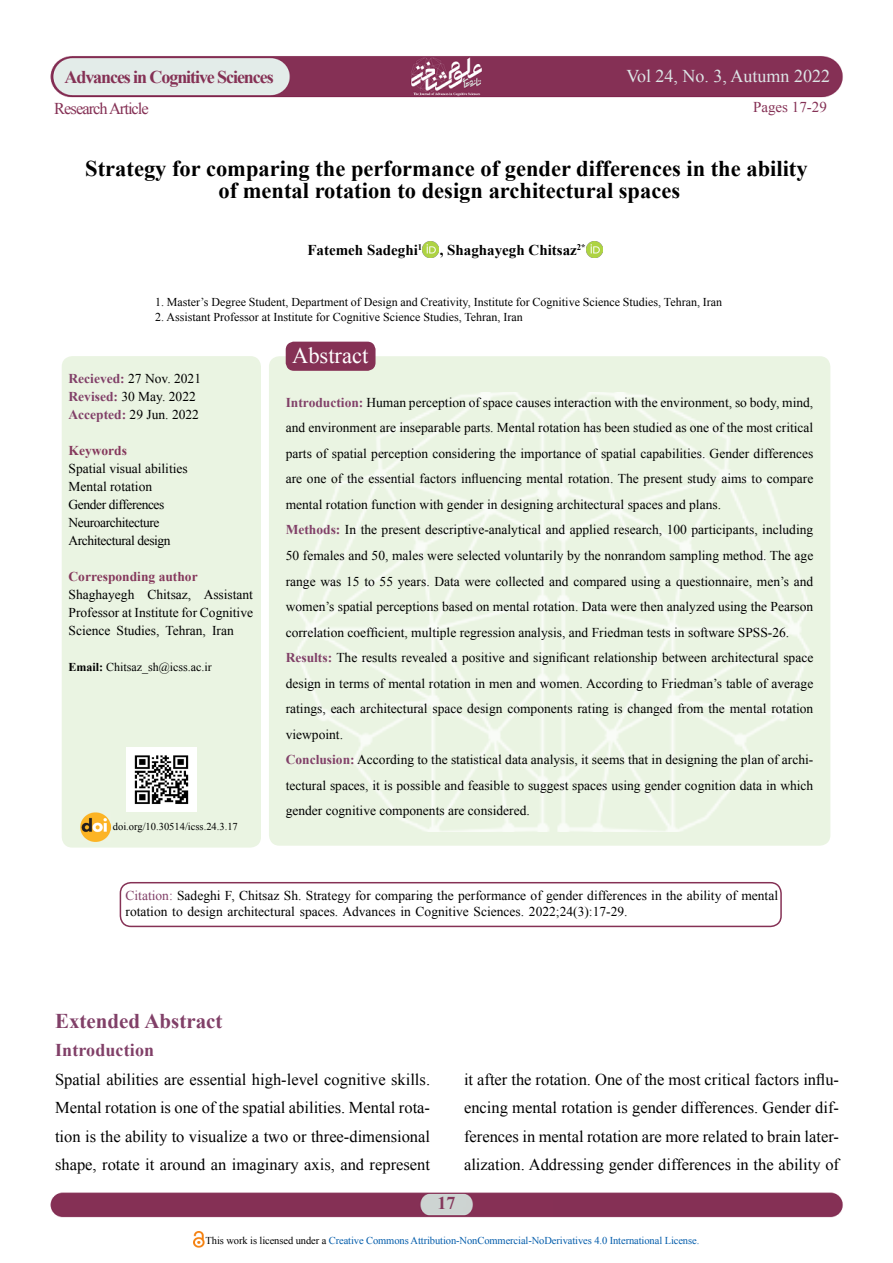
<style>
.page{position:relative;width:893px;height:1263px;background:#fff}
.page>*{position:absolute;margin:0;border:0;box-sizing:border-box;transform-origin:0 0}
.t1{font:700 22.5px/22.5px "Times New Roman";color:#000;text-align:center}
.t2{font:22.5px "Times New Roman";color:#fff}
.t3{font:700 21px "Times New Roman";color:#814068}
.t4{font:700 18px "Times New Roman";letter-spacing:-.06em;color:#853155}
.t5{font:18px "Times New Roman";color:#dde5e6}
.t6{font:700 18px "Times New Roman";letter-spacing:.005em;color:#814068}
.t7{font:700 18px "Times New Roman";color:#85385c}
.t8{font:16.5px "Times New Roman";color:#000}
.t9{font:16.5px "Times New Roman";letter-spacing:-.06em;color:#853155}
.t10{font:700 15px "Times New Roman";color:#000}
.t11{font:15px "Times New Roman";color:#853155}
.t12{font:13.5px/25.5px "Times New Roman";color:#000}
.t13{font:13.5px/18px "Times New Roman";letter-spacing:-.03em;color:#000}
.t14{font:700 13.5px "Times New Roman";color:#85385c}
.t15{font:12px "Times New Roman";color:#000}
.t16{font:10.5px "Times New Roman";letter-spacing:-.01em;color:#005baa}
.t17{font:10.5px "Times New Roman";color:#000}
.t18{font:700 8.7px "Times New Roman";color:#000}
.s1{font-weight:700;color:#814068}
.s2{font-weight:700}
.s3{color:#814068}
.s4{color:#000}
</style>
<div class="page">
<img style="left:50px;top:56px;width:793px;height:1190px">
<div style="left:269px;top:356px;width:561px;height:490px;background:#eaf4e2;border-radius:11px"></div>
<img style="left:296px;top:393px;width:514px;height:439px">
<div style="left:62px;top:356px;width:199px;height:491px;background:#eaf4e2;border-radius:11px"></div>
<div style="left:286px;top:342px;width:89px;height:28px;background:#853155;border-radius:8px"></div>
<div style="left:286px;top:342px;width:90px;height:29px;border:2px solid #853155;border-radius:8px"></div>
<img style="left:80px;top:812px;width:30px;height:30px">
<img style="left:127px;top:747px;width:69px;height:64px">
<div style="left:120px;top:882px;width:662px;height:45px;border:2px solid #853155;border-radius:11px"></div>
<img style="left:194px;top:1231px;width:10px;height:17px">
<img style="left:586px;top:241px;width:16px;height:17px">
<img style="left:422px;top:241px;width:17px;height:17px">
<h3 class="t4" style="left:65px;top:64px;width:211px">Advances in Cognitive Sciences</h3>
<p class="t9" style="left:54px;top:97px;width:96px">ResearchArticle</p>
<h3 class="t5" style="left:626px;top:64px;width:205px">Vol 24, No. 3, Autumn 2022</h3>
<p class="t11" style="left:753px;top:97px;width:75px">Pages 17-29</p>
<h1 class="t1" style="left:85px;top:156px;width:724px">Strategy for comparing the performance of gender differences in the ability of mental rotation to design architectural spaces</h1>
<p class="t18" style="left:418px;top:241px;width:6px">1</p>
<p class="t10" style="left:307px;top:239px;width:112px">Fatemeh Sadeghi</p>
<p class="t18" style="left:577px;top:241px;width:10px">*2</p>
<p class="t10" style="left:440px;top:239px;width:139px">, Shaghayegh Chitsaz</p>
<p class="t15" style="left:155px;top:294px;width:569px">1. Master s’ Degree Student, Department of Design and Creativity, Institute for Cognitive Science Studies, Tehran, Iran</p>
<p class="t15" style="left:155px;top:309px;width:369px">2. Assistant Professor at Institute for Cognitive Science Studies, Tehran, Iran</p>
<p class="t12" style="left:69px;top:369px;width:134px;line-height:18px"><span class="s1">Recieved:</span> 27 Nov. 2021<br><span class="s1">Revised:</span> 30 May. 2022<br><span class="s1">Accepted:</span> 29 Jun. 2022</p>
<p class="t14" style="left:69px;top:441px;width:60px">Keywords</p>
<p class="t13" style="left:69px;top:459px;width:121px">Spatial visual abilities<br>Mental rotation<br>Gender differences<br>Neuroarchitecture<br>Architectural design</p>
<p class="t14" style="left:69px;top:567px;width:131px">Corresponding author</p>
<p class="t12" style="left:69px;top:581px;width:67px">Shaghayegh</p>
<p class="t12" style="left:69px;top:599px;width:186px">Professor at Institute for Cognitive</p>
<p class="t12" style="left:212px;top:617px;width:23px">Iran</p>
<p class="t12" style="left:148px;top:581px;width:45px">Chitsaz,</p>
<p class="t12" style="left:204px;top:581px;width:51px">Assistant</p>
<p class="t12" style="left:69px;top:617px;width:43px">Science</p>
<p class="t15" style="left:69px;top:658px;width:145px"><span class="s2">Email:</span> Chitsaz_sh@icss.ac i r.</p>
<p class="t12" style="left:117px;top:617px;width:91px">Studies, Tehran,</p>
<p class="t17" style="left:113px;top:820px;width:126px">doi.org/10.30514/icss.24.3.17</p>
<h1 class="t2" style="left:292px;top:340px;width:78px">Abstract</h1>
<p class="t12" style="left:286px;top:389px;width:529px"><span class="s1">Introduction:</span> Human perception of space causes interaction with the environment so, body, mind, and environment are inseparable parts. Mental rotation has been studied as one of the most critical parts of spatial perception considering the importance of spatial capabilities. Gender differences are one of the essential factors influencing mental rotation. The present study aims to compare mental rotation function with gender in designing architectural spaces and plans.<br><span class="s1">Methods:</span> In the present descriptive-analytical and applied research, 100 participants, including 50 females and 50, males were selected voluntarily by the nonrandom sampling method. The age range was 15 to 55 years. Data were collected and compared using a questionnaire, men s’ and women s’ spatial perceptions based on mental rotation. Data were then analyzed using the Pearson correlation coefficient, multiple regression analysis, and Friedman tests in software SPSS-26.<br><span class="s1">Results:</span> The results revealed a positive and significant relationship between architectural space design in terms of mental rotation in men and women. According to Friedman s’ table of average ratings, each architectural space design components rating is changed from the mental rotation viewpoint.</p>
<p class="t12" style="left:286px;top:772px;width:529px">tectural spaces isit, possible and feasible to suggest spaces using gender cognition data in which</p>
<p class="t12" style="left:286px;top:746px;width:529px"><span class="s1">Conclusion:</span> According to the statistical data analysis it, seems that in designing the plan of archi-</p>
<p class="t12" style="left:286px;top:797px;width:246px">gender cognitive components are considered.</p>
<p class="t12" style="left:126px;top:887px;width:654px;line-height:16.2px"><span class="s3">Citation:</span> Sadeghi ,F Chitsaz Sh. Strategy for comparing the performance of gender differences in the ability of mental rotation to design architectural spaces. Advances in Cognitive Sciences. 2022;24 (3) :17-29.</p>
<h2 class="t3" style="left:55px;top:1006px;width:169px">Extended Abstract</h2>
<h3 class="t6" style="left:55px;top:1038px;width:101px">Introduction</h3>
<p class="t8" style="left:55px;top:1068px;width:377px">Spatial abilities are essential high-level cognitive skills.</p>
<p class="t8" style="left:55px;top:1097px;width:377px">Mental rotation is one of the spatial abilities. Mental rota-</p>
<p class="t8" style="left:55px;top:1125px;width:377px">tion is the ability to visualize a two or three-dimensional</p>
<p class="t8" style="left:464px;top:1068px;width:377px">it after the rotation. One of the most critical factors influ-</p>
<p class="t8" style="left:464px;top:1097px;width:377px">encing mental rotation is gender differences. Gender dif-</p>
<p class="t8" style="left:464px;top:1125px;width:376px">ferences in mental rotation are more related to brain later-</p>
<p class="t8" style="left:55px;top:1154px;width:377px">shape, rotate it around an imaginary axis, and represent</p>
<p class="t8" style="left:464px;top:1154px;width:377px">alization. Addressing gender differences in the ability of</p>
<h3 class="t7" style="left:437px;top:1191px;width:19px">17</h3>
<p class="t16" style="left:206px;top:1233px;width:495px"><span class="s4">This work is licensed under a</span> Creative Commons Attribution-NonCommercial-NoDerivatives 4.0 International License.</p>
</div>
